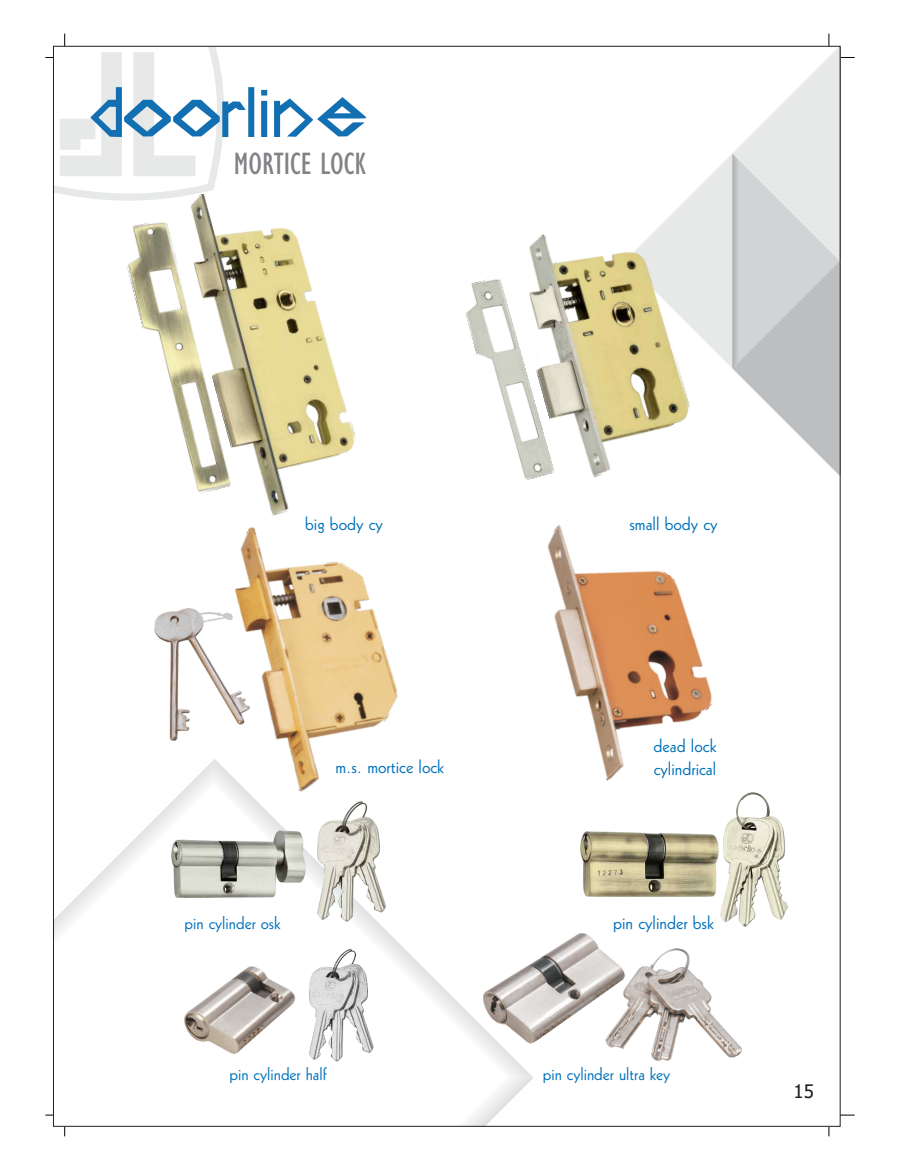
<style>
.page{position:relative;width:900px;height:1170px;background:#fff}
.page>*{position:absolute;margin:0;border:0;box-sizing:border-box;transform-origin:0 0}
.t1{font:31.88px "Gill Sans Condensed";color:#808285}
.t2{font:18.75px/23.1px "Geometric 231 BT Roman C";color:#0072bc}
.t3{font:18.75px "Tahoma";color:#231f20}
.t4{font:18px "Geometric 231 BT Roman C";color:#0072bc}
</style>
<div class="page">
<hr style="left:64px;top:34px;width:1px;height:1102px;background:#000">
<hr style="left:45px;top:57px;width:810px;height:1px;background:#000">
<hr style="left:45px;top:1115px;width:810px;height:1px;background:#000">
<hr style="left:829px;top:34px;width:1px;height:1102px;background:#000">
<div style="left:53px;top:46px;width:787px;height:1080px;background:#fff"></div>
<svg style="left:676px;top:154px;width:56px;height:214px;fill:#e7e8e8"></svg>
<svg style="left:732px;top:46px;width:109px;height:430px"></svg>
<svg style="left:55px;top:806px;width:478px;height:318px"></svg>
<svg style="left:53px;top:46px;width:313px;height:155px"></svg>
<img style="left:167px;top:173px;width:199px;height:335px">
<img style="left:127px;top:218px;width:108px;height:278px">
<img style="left:529px;top:210px;width:172px;height:267px">
<img style="left:465px;top:276px;width:89px;height:205px">
<img style="left:168px;top:508px;width:230px;height:298px">
<img style="left:154px;top:574px;width:95px;height:167px">
<img style="left:547px;top:524px;width:210px;height:269px">
<img style="left:483px;top:934px;width:119px;height:127px">
<img style="left:602px;top:948px;width:140px;height:113px">
<img style="left:184px;top:934px;width:124px;height:132px">
<img style="left:310px;top:949px;width:63px;height:113px">
<img style="left:580px;top:831px;width:139px;height:66px">
<img style="left:721px;top:793px;width:67px;height:134px">
<img style="left:318px;top:802px;width:68px;height:119px">
<img style="left:172px;top:830px;width:134px;height:67px">
<h1 class="t1" style="left:234px;top:152px;width:133px">MORTICE LOCK</h1>
<p class="t2" style="left:305px;top:514px;width:79px">big body cy</p>
<p class="t2" style="left:629px;top:514px;width:90px">small body cy</p>
<p class="t2" style="left:336px;top:756px;width:110px">m.s. mortice lock</p>
<p class="t2" style="left:654px;top:735px;width:64px">dead lock cylindrical</p>
<p class="t4" style="left:185px;top:915px;width:98px">pin cylinder osk</p>
<p class="t2" style="left:613px;top:913px;width:102px">pin cylinder bsk</p>
<p class="t4" style="left:230px;top:1067px;width:99px">pin cylinder half</p>
<p class="t4" style="left:543px;top:1067px;width:129px">pin cylinder ultra key</p>
<p class="t3" style="left:793px;top:1084px;width:22px">15</p>
</div>
